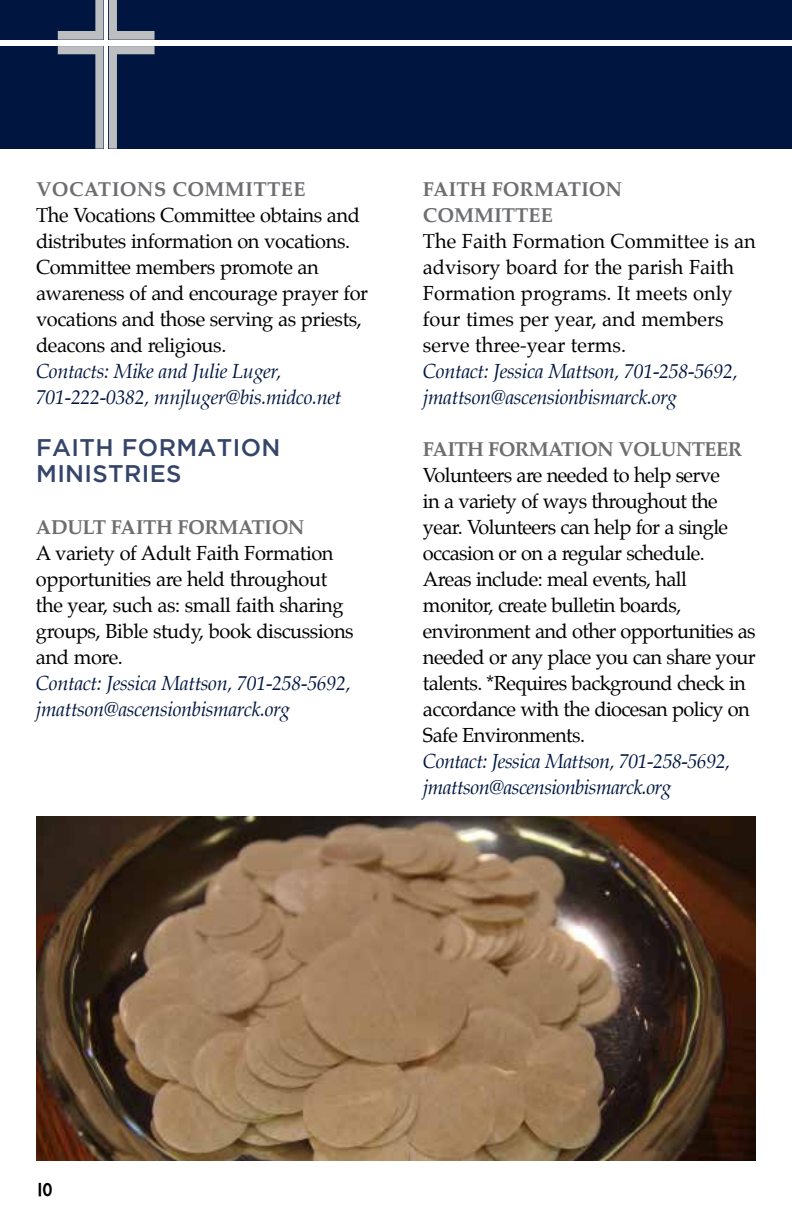
<style>
.page{position:relative;width:792px;height:1224px;background:#fff}
.page>*{position:absolute;margin:0;border:0;box-sizing:border-box;transform-origin:0 0}
.t1{font:500 24px/26px "Gotham";letter-spacing:.015em;color:#35456a}
.t2{font:20px/26px "Palatino";letter-spacing:-.02em;color:#000}
.t3{font:italic 20px/26px "Palatino";letter-spacing:-.02em;color:#001641}
.t4{font:20px/26px "Palatino";color:#000}
.t5{font:700 20px "Palatino";letter-spacing:-.02em;color:#6d6e71}
.t6{font:700 20px/26px "Palatino";color:#6d6e71}
.t7{font:700 20px "Palatino";letter-spacing:.02em;color:#6d6e71}
.t8{font:700 20px "Paddington";color:#000}
</style>
<div class="page">
<div style="left:109px;top:46px;width:683px;height:103px;background:#001641"></div>
<div style="left:109px;top:0;width:683px;height:40px;background:#001641"></div>
<div style="left:0;top:46px;width:104px;height:103px;background:#001641"></div>
<div style="left:0;top:0;width:104px;height:40px;background:#001641"></div>
<svg style="left:58px;top:0;width:45px;height:40px"></svg>
<svg style="left:109px;top:0;width:46px;height:40px"></svg>
<svg style="left:58px;top:46px;width:97px;height:103px"></svg>
<img style="left:36px;top:816px;width:720px;height:345px">
<p class="t7" style="left:36px;top:173px;width:271px">VOCATIONS COMMITTEE</p>
<p class="t2" style="left:36px;top:203px;width:334px">The Vocations Committee obtains and distributes information on vocations.<br>Committee members promote an awareness of and encourage prayer for vocations and those serving as priests, deacons and religious.</p>
<p class="t3" style="left:36px;top:359px;width:307px">Contacts: Mike and Julie Luger,<br>701-222-0382, mnjluger@bis.midco.net</p>
<p class="t1" style="left:36px;top:434px;width:246px">FAITH FORMATION<br>MINISTRIES</p>
<p class="t5" style="left:36px;top:511px;width:270px">ADULT FAITH FORMATION</p>
<p class="t2" style="left:36px;top:541px;width:319px">A variety of Adult Faith Formation opportunities are held throughout the year, such as: small faith sharing groups, Bible study, book discussions and more.</p>
<p class="t3" style="left:36px;top:671px;width:316px">Contact: Jessica Mattson, 701-258-5692, jmattson@ascensionbismarck.org</p>
<p class="t6" style="left:423px;top:176px;width:201px">FAITH FORMATION<br>COMMITTEE</p>
<p class="t4" style="left:423px;top:229px;width:334px">The Faith Formation Committee is an advisory board for the parish Faith<br>Formation programs. It meets only four times per year, and members serve three-year terms.</p>
<p class="t3" style="left:423px;top:359px;width:316px">Contact: Jessica Mattson, 701-258-5692, jmattson@ascensionbismarck.org</p>
<p class="t5" style="left:423px;top:433px;width:321px">FAITH FORMATION VOLUNTEER</p>
<p class="t2" style="left:423px;top:463px;width:334px">Volunteers are needed to help serve<br>in a variety of ways throughout the year. Volunteers can help for a single occasion or on a regular schedule.<br>Areas include: meal events, hall monitor, create bulletin boards, environment and other opportunities as needed or any place you can share your talents. *Requires background check in accordance with the diocesan policy on Safe Environments.</p>
<p class="t3" style="left:423px;top:749px;width:309px">Contact: Jessica Mattson, 701-258-5692, jmattson@ascensionbismarck.org</p>
<p class="t8" style="left:37px;top:1181px;width:17px">10</p>
</div>
